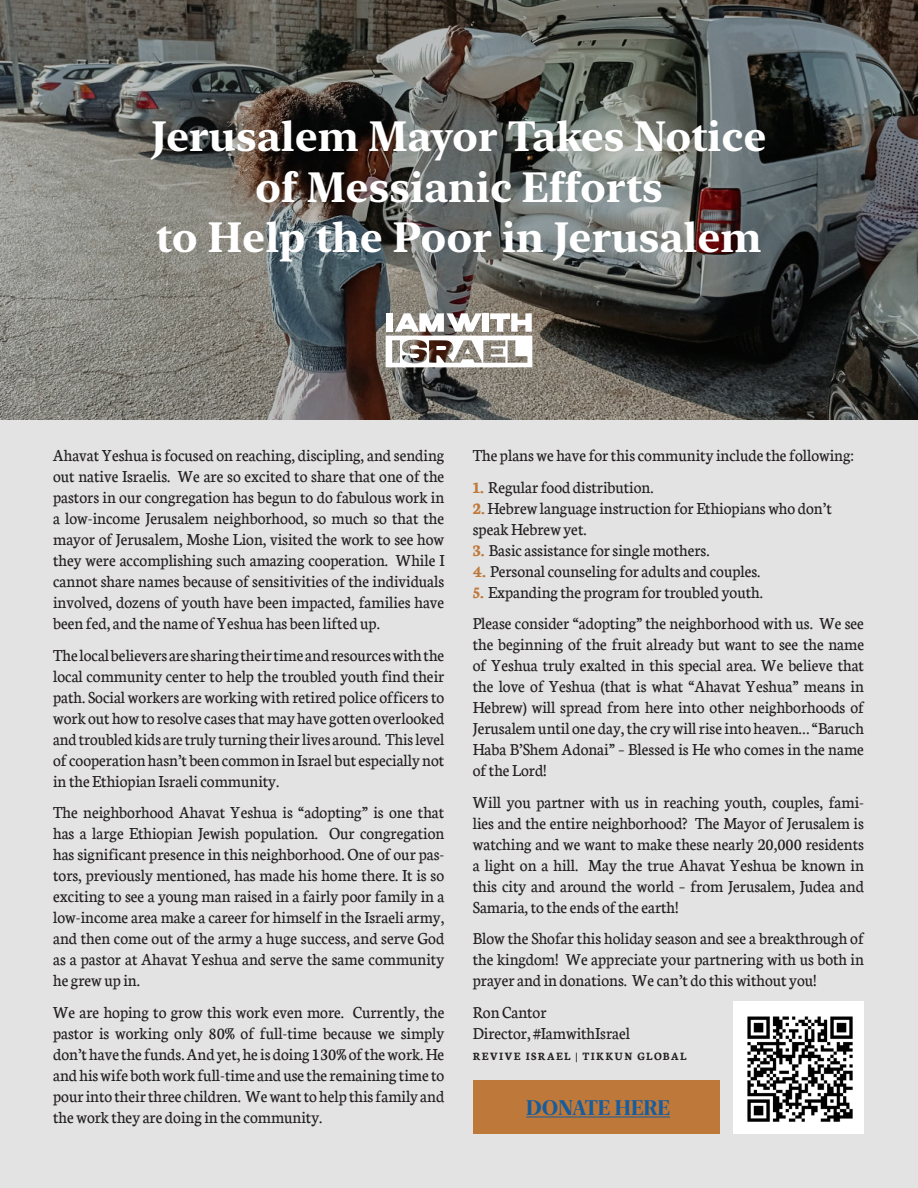
<style>
.page{position:relative;width:918px;height:1188px;background:#e3e3e3}
.page>*{position:absolute;margin:0;border:0;box-sizing:border-box;transform-origin:0 0}
.t1{font:42px "New York";color:#fff}
.t2{font:700 21px "New York Extra Large";color:#175d9e;scale:.95 1}
.t3{font:18px/21px "Neuton";color:#231f20;text-align:justify;scale:.95 1}
.t4{font:700 12px "Neuton";letter-spacing:.1em;color:#231f20;scale:.95 1}
.s1{font-weight:700;color:#be7839}
</style>
<div class="page">
<img style="left:0;top:0;width:918px;height:420px">
<div style="left:473px;top:1080px;width:247px;height:54px;background:#be7839"></div>
<div style="left:733px;top:1001px;width:131px;height:133px;background:#fff"></div>
<img style="left:747px;top:1016px;width:106px;height:106px">
<svg style="left:386px;top:313px;width:146px;height:54px;background:#c2bdb8"></svg>
<hr style="left:526px;top:1117px;width:144px;height:1px;background:#175d9e">
<p class="t1" style="left:151px;top:111px;width:617px">Jerusalem Mayor Takes Notice</p>
<p class="t1" style="left:255px;top:162px;width:409px">of Messianic Efforts</p>
<p class="t1" style="left:156px;top:212px;width:607px">to Help the Poor in Jerusalem</p>
<p class="t3" style="left:53px;top:445px;width:413px">Ahavat Yeshua is focused on reaching, discipling, and sending out native Israelis. We are so excited to share that one of the pastors in our congregation has begun to do fabulous work in a low-income Jerusalem neighborhood, so much so that the mayor of Jerusalem, Moshe Lion, visited the work to see how they were accomplishing such amazing cooperation. While I cannot share names because of sensitivities of the individuals involved, dozens of youth have been impacted, families have been fed, and the name of Yeshua has been lifted up.</p>
<p class="t3" style="left:53px;top:645px;width:413px">The local believers are sharing their time and resources with the local community center to help the troubled youth find their path. Social workers are working with retired police officers to work out how to resolve cases that may have gotten overlooked and troubled kids are truly turning their lives around. This level of cooperation hasn’t been common in Israel but especially not in the Ethiopian Israeli community.</p>
<p class="t3" style="left:53px;top:802px;width:413px">The neighborhood Ahavat Yeshua is “adopting” is one that has a large Ethiopian Jewish population. Our congregation has significant presence in this neighborhood. One of our pas&shy;tors, previously mentioned, has made his home there. It is so exciting to see a young man raised in a fairly poor family in a low-income area make a career for himself in the Israeli army, and then come out of the army a huge success, and serve God as a pastor at Ahavat Yeshua and serve the same community he grew up in.</p>
<p class="t3" style="left:53px;top:1002px;width:413px">We are hoping to grow this work even more. Currently, the pastor is working only 80% of full-time because we simply don’t have the funds. And yet, he is doing 130% of the work. He and his wife both work full-time and use the remaining time to pour into their three children. We want to help this family and the work they are doing in the community.</p>
<p class="t3" style="left:473px;top:445px;width:403px">The plans we have for this community include the following:</p>
<p class="t3" style="left:473px;top:477px;width:192px"><span class="s1">1.</span> Regular food distribution.</p>
<p class="t3" style="left:473px;top:498px;width:379px"><span class="s1">2.</span> Hebrew language instruction for Ethiopians who don’t speak Hebrew yet.</p>
<p class="t3" style="left:473px;top:540px;width:251px"><span class="s1">3.</span> Basic assistance for single mothers.</p>
<p class="t3" style="left:473px;top:561px;width:304px"><span class="s1">4.</span> Personal counseling for adults and couples.</p>
<p class="t3" style="left:473px;top:582px;width:307px"><span class="s1">5.</span> Expanding the program for troubled youth.</p>
<p class="t3" style="left:473px;top:613px;width:413px">Please consider “adopting” the neighborhood with us. We see the beginning of the fruit already but want to see the name of Yeshua truly exalted in this special area. We believe that the love of Yeshua (that is what “Ahavat Yeshua” means in Hebrew) will spread from here into other neighborhoods of Jerusalem until one day, the cry will rise into heaven… “Baruch Haba B’Shem Adonai” – Blessed is He who comes in the name of the Lord!</p>
<p class="t3" style="left:473px;top:792px;width:413px">Will you partner with us in reaching youth, couples, fami&shy;lies and the entire neighborhood? The Mayor of Jerusalem is watching and we want to make these nearly 20,000 residents a light on a hill. May the true Ahavat Yeshua be known in this city and around the world – from Jerusalem, Judea and Samaria, to the ends of the earth!</p>
<p class="t3" style="left:473px;top:928px;width:413px">Blow the Shofar this holiday season and see a breakthrough of the kingdom! We appreciate your partnering with us both in prayer and in donations. We can’t do this without you!</p>
<p class="t3" style="left:473px;top:1002px;width:79px">Ron Cantor</p>
<p class="t3" style="left:473px;top:1023px;width:167px">Director, #IamwithIsrael</p>
<p class="t4" style="left:473px;top:1049px;width:227px">REVIVE ISRAEL | TIKKUN GLOBAL</p>
<p class="t2" style="left:526px;top:1094px;width:153px">DONATE HERE</p>
</div>
